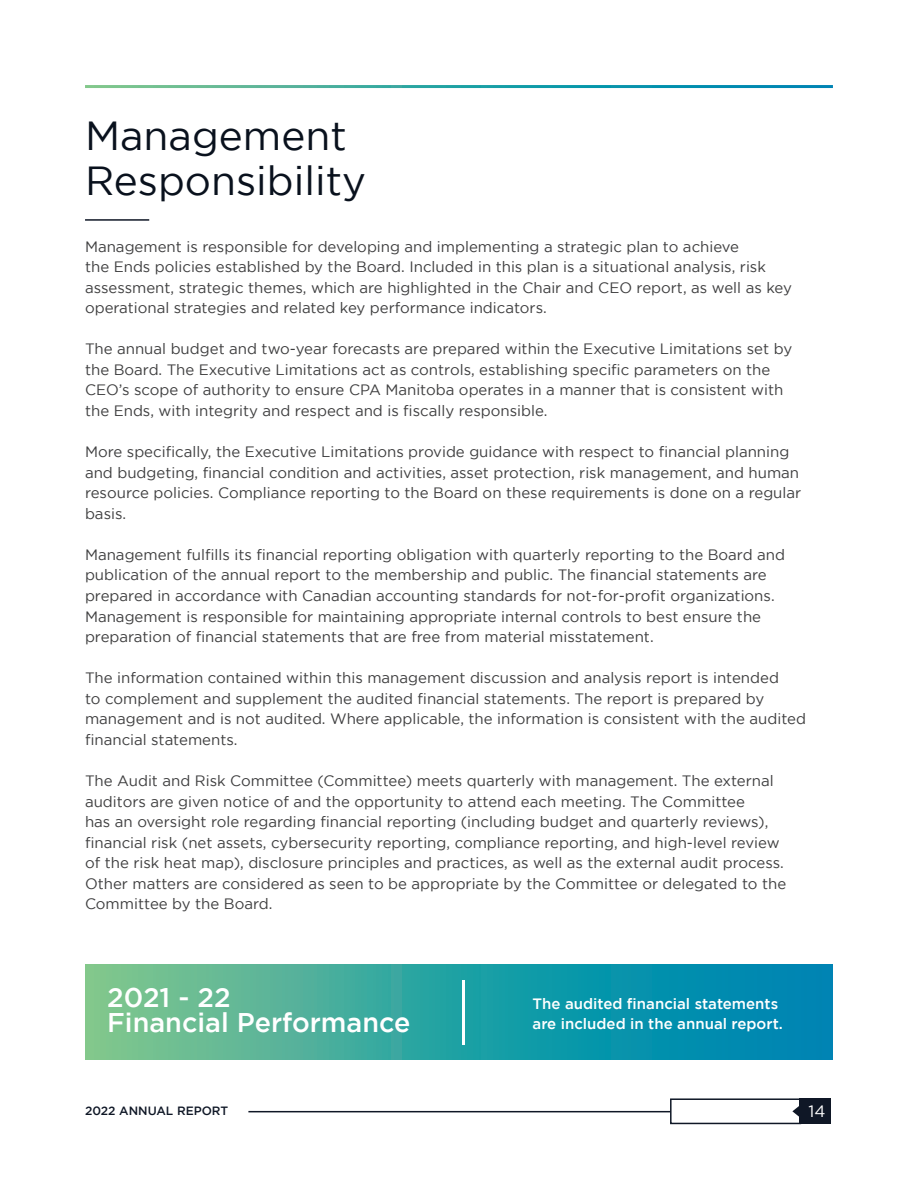
<style>
.page{position:relative;width:918px;height:1188px;background:#fff}
.page>*{position:absolute;margin:0;border:0;box-sizing:border-box;transform-origin:0 0}
.t1{font:40.5px "Gotham";color:#09111d}
.t2{font:500 27px "Gotham";color:#fff}
.t3{font:16.5px "Gotham";color:#fff}
.t4{font:15px/20.5px "Gotham";color:#3e3e3f}
.t5{font:500 15px/20.5px "Gotham";color:#fff}
.t6{font:500 12px "Gotham";color:#0f1726}
</style>
<div class="page">
<svg style="left:85px;top:965px;width:748px;height:95px;background:#2fa3a2"></svg>
<hr style="left:462px;top:980px;width:2px;height:64px;background:#fff">
<hr style="left:248px;top:1111px;width:423px;height:1px;background:#0f1726">
<div style="left:670px;top:1098px;width:131px;height:26px;border:2px solid #0f1726"></div>
<div style="left:799px;top:1098px;width:32px;height:26px;background:#0f1726"></div>
<svg style="left:792px;top:1102px;width:7px;height:19px"></svg>
<hr style="left:85px;top:219px;width:64px;height:2px;background:#0f1726">
<p class="t1" style="left:85px;top:114px;width:263px">Management</p>
<p class="t1" style="left:85px;top:159px;width:282px">Responsibility</p>
<p class="t4" style="left:85px;top:236px;width:708px">Management is responsible for developing and implementing a strategic plan to achieve<br>the Ends policies established by the Board. Included in this plan is a situational analysis, risk assessment, strategic themes, which are highlighted in the Chair and CEO report, as well as key operational strategies and related key performance indicators.</p>
<p class="t4" style="left:85px;top:339px;width:709px">The annual budget and two-year forecasts are prepared within the Executive Limitations set by the Board. The Executive Limitations act as controls, establishing specific parameters on the CEO’s scope of authority to ensure CPA Manitoba operates in a manner that is consistent with the Ends, with integrity and respect and is fiscally responsible.</p>
<p class="t4" style="left:85px;top:441px;width:718px">More specifically, the Executive Limitations provide guidance with respect to financial planning and budgeting, financial condition and activities, asset protection, risk management, and human resource policies. Compliance reporting to the Board on these requirements is done on a regular basis.</p>
<p class="t4" style="left:85px;top:544px;width:702px">Management fulfills its financial reporting obligation with quarterly reporting to the Board and publication of the annual report to the membership and public. The financial statements are prepared in accordance with Canadian accounting standards for not-for-profit organizations.<br>Management is responsible for maintaining appropriate internal controls to best ensure the preparation of financial statements that are free from material misstatement.</p>
<p class="t4" style="left:85px;top:667px;width:723px">The information contained within this management discussion and analysis report is intended<br>to complement and supplement the audited financial statements. The report is prepared by management and is not audited. Where applicable, the information is consistent with the audited financial statements.</p>
<p class="t4" style="left:85px;top:770px;width:703px">The Audit and Risk Committee (Committee) meets quarterly with management. The external auditors are given notice of and the opportunity to attend each meeting. The Committee<br>has an oversight role regarding financial reporting (including budget and quarterly reviews), financial risk (net assets, cybersecurity reporting, compliance reporting, and high-level review of the risk heat map), disclosure principles and practices, as well as the external audit process.<br>Other matters are considered as seen to be appropriate by the Committee or delegated to the Committee by the Board.</p>
<p class="t2" style="left:107px;top:982px;width:125px">2021 - 22</p>
<p class="t2" style="left:107px;top:1007px;width:305px">Financial Performance</p>
<p class="t5" style="left:533px;top:993px;width:252px">The audited financial statements are included in the annual report.</p>
<p class="t6" style="left:85px;top:1104px;width:145px">2022 ANNUAL REPORT</p>
<p class="t3" style="left:809px;top:1102px;width:18px">14</p>
</div>
